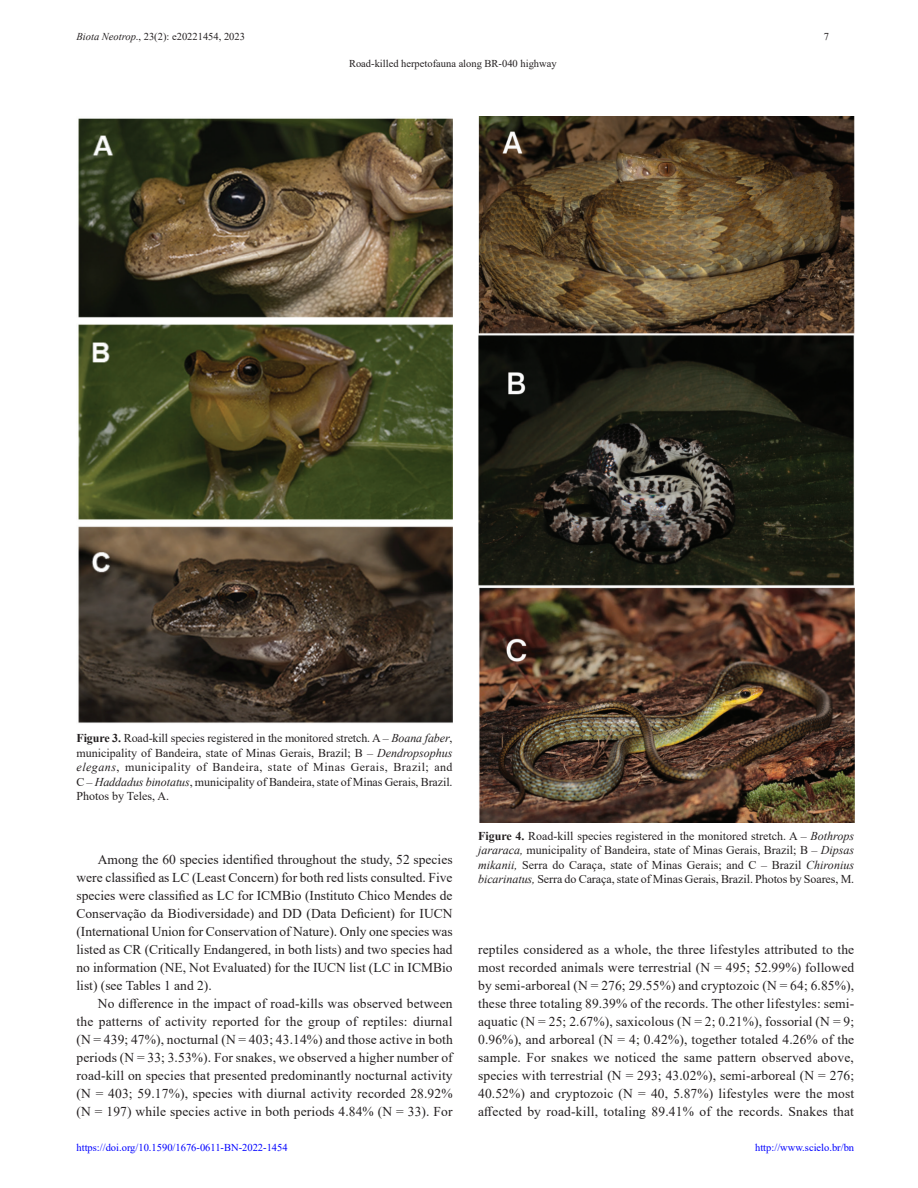
<style>
.page{position:relative;width:918px;height:1188px;background:#fff}
.page>*{position:absolute;margin:0;border:0;box-sizing:border-box;transform-origin:0 0}
.corpo{font:13.5px/18px "Times New Roman";letter-spacing:.01em;color:#231f20;text-align:justify}
.legenda{font:12px/14.4px "Times New Roman";letter-spacing:-.005em;color:#231f20;text-align:justify}
.t1{font:10.5px "Times New Roman";color:#231f20}
.t2{font:10.5px "Times New Roman";color:#00f}
.s1{font-style:italic}
.s2{font-weight:700}
</style>
<div class="page">
<img style="left:78px;top:118px;width:375px;height:605px">
<img style="left:478px;top:116px;width:376px;height:707px">
<p class="t1" style="left:77px;top:29px;width:170px"><span class="s1">Biota Neotrop</span>., 23(2): e20221454, 2023</p>
<p class="t1" style="left:349px;top:56px;width:209px">Road-killed herpetofauna along BR-040 highway</p>
<p class="legenda" style="left:77px;top:731px;width:378px"><span class="s2">Figure 3.</span> Road-kill species registered in the monitored stretch. A – <span class="s1">Boana faber</span>, municipality of Bandeira, state of Minas Gerais, Brazil; B – <span class="s1">Dendropsophus elegans</span>, municipality of Bandeira, state of Minas Gerais, Brazil; and C – <span class="s1">Haddadus binotatus</span>, municipality of Bandeira, state of Minas Gerais, Brazil.<br>Photos by Teles, A.</p>
<p class="t1" style="left:824px;top:29px;width:7px">7</p>
<p class="corpo" style="left:77px;top:850px;width:378px;text-indent:21px">Among the 60 species identified throughout the study, 52 species were classified as LC (Least Concern) for both red lists consulted. Five species were classified as LC for ICMBio (Instituto Chico Mendes de Conservação da Biodiversidade) and DD (Data Deficient) for IUCN (International Union for Conservation of Nature). Only one species was listed as CR (Critically Endangered, in both lists) and two species had no information (NE, Not Evaluated) for the IUCN list (LC in ICMBio list) (see Tables 1 and 2).</p>
<p class="corpo" style="left:77px;top:994px;width:378px;text-indent:21px">No difference in the impact of road-kills was observed between the patterns of activity reported for the group of reptiles: diurnal (N = 439; 47%), nocturnal (N = 403; 43.14%) and those active in both periods (N = 33; 3.53%). For snakes, we observed a higher number of road-kill on species that presented predominantly nocturnal activity (N = 403; 59.17%), species with diurnal activity recorded 28.92% (N = 197) while species active in both periods 4.84% (N = 33). For</p>
<p class="legenda" style="left:478px;top:828px;width:378px"><span class="s2">Figure 4.</span> Road-kill species registered in the monitored stretch. A – <span class="s1">Bothrops jararaca,</span> municipality of Bandeira, state of Minas Gerais, Brazil; B – <span class="s1">Dipsas mikanii,</span> Serra do Caraça, state of Minas Gerais; and C – Brazil <span class="s1">Chironius bicarinatus,</span> Serra do Caraça, state of Minas Gerais, Brazil. Photos by Soares, M.</p>
<p class="corpo" style="left:478px;top:940px;width:378px">reptiles considered as a whole, the three lifestyles attributed to the most recorded animals were terrestrial (N = 495; 52.99%) followed by semi-arboreal (N = 276; 29.55%) and cryptozoic (N = 64; 6.85%), these three totaling 89.39% of the records. The other lifestyles: semi&shy;aquatic (N = 25; 2.67%), saxicolous (N = 2; 0.21%), fossorial (N = 9; 0.96%), and arboreal (N = 4; 0.42%), together totaled 4.26% of the sample. For snakes we noticed the same pattern observed above, species with terrestrial (N = 293; 43.02%), semi-arboreal (N = 276; 40.52%) and cryptozoic (N = 40, 5.87%) lifestyles were the most affected by road-kill, totaling 89.41% of the records. Snakes that</p>
<p class="t2" style="left:77px;top:1140px;width:213px">https://doi.org/10.1590/1676-0611-BN-2022-1454</p>
<p class="t2" style="left:755px;top:1140px;width:101px">http://www.scielo.br/bn</p>
</div>
